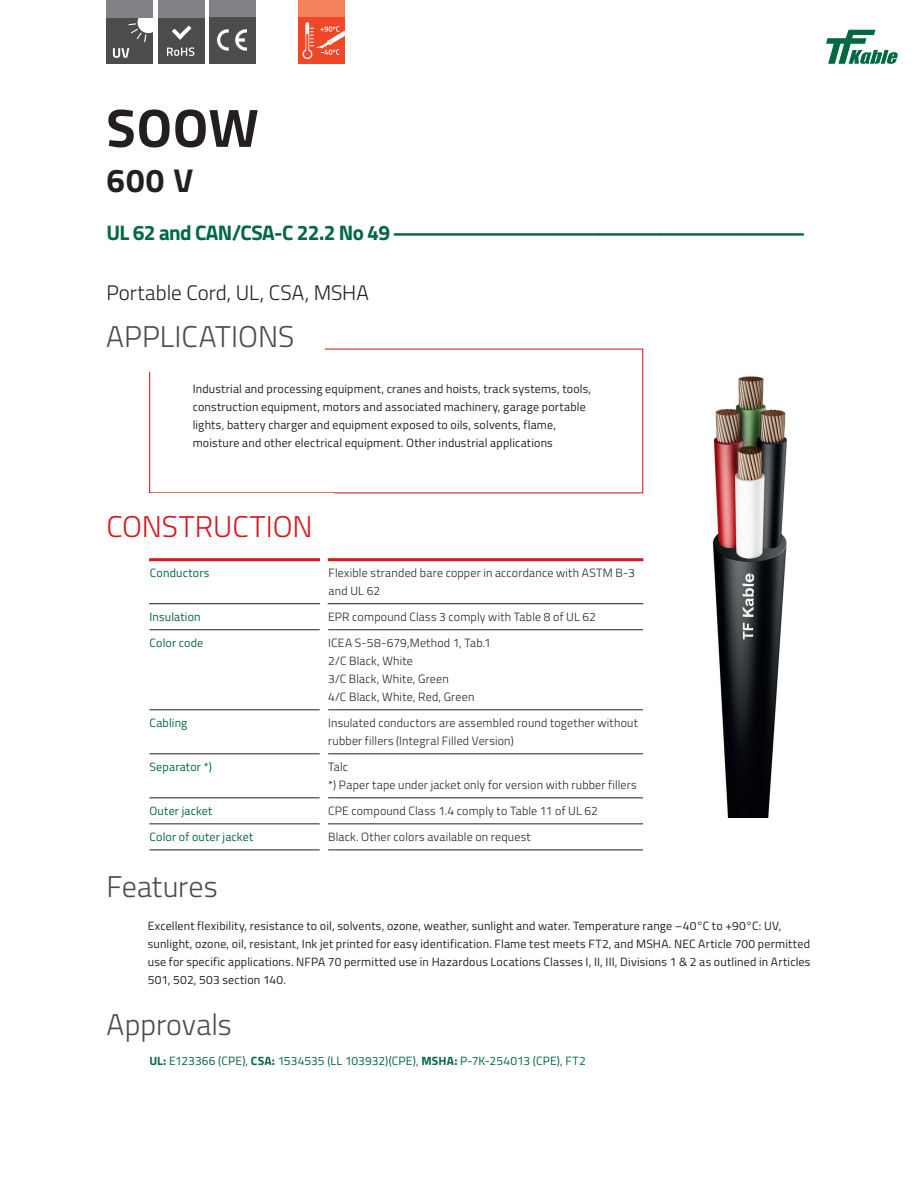
<style>
.page{position:relative;width:919px;height:1191px;background:#fff}
.page>*{position:absolute;margin:0;border:0;box-sizing:border-box;transform-origin:0 0}
.txt_podstawowy{font:700 54px "Titillium";color:#231f20}
.txt_podstawowy-2{font:700 33px "Titillium";color:#231f20}
.tabela_nagłówek_wyje{font:300 30px "Titillium";color:#4b4c4d}
.tabela_nagłówek_wyje-2{font:300 30px "Titillium";color:#d7171f}
.karta_świadectwa_bla{font:700 21px "Titillium";letter-spacing:-.03em;color:#006842}
.txt_podstawowy-3{font:300 21px "Titillium";letter-spacing:-.005em;color:#231f20}
.tel_podstawowy{font:300 12px/18px "Titillium";letter-spacing:.015em;color:#231f20}
.tel_podstawowy_9pt{font:12px/18px "Titillium";letter-spacing:.015em;color:#231f20}
.tel_podstawowy-2{font:12px/18px "Titillium";letter-spacing:.015em;color:#231f20}
.tel_podstawowy-3{font:12px "Titillium";letter-spacing:.015em;color:#006842}
.tel_podstawowy_naglo{font:12px "Titillium";letter-spacing:.015em;color:#006842}
.s1{font-weight:700}
</style>
<div class="page">
<svg style="left:826px;top:30px;width:71px;height:34px"></svg>
<div style="left:298px;top:0;width:47px;height:22px;background:#f4815a"></div>
<div style="left:298px;top:17px;width:47px;height:47px;background:#ef4828"></div>
<svg style="left:302px;top:22px;width:43px;height:37px"></svg>
<div style="left:209px;top:0;width:46px;height:22px;background:#808285"></div>
<div style="left:209px;top:17px;width:46px;height:47px;background:#4b4c4d"></div>
<svg style="left:217px;top:29px;width:12px;height:22px"></svg>
<svg style="left:235px;top:29px;width:12px;height:22px"></svg>
<div style="left:158px;top:17px;width:46px;height:47px;background:#4b4c4d"></div>
<svg style="left:167px;top:47px;width:27px;height:9px"></svg>
<svg style="left:172px;top:26px;width:19px;height:14px"></svg>
<div style="left:158px;top:0;width:46px;height:17px;background:#808285"></div>
<div style="left:106px;top:17px;width:47px;height:47px;background:#4b4c4d"></div>
<svg style="left:113px;top:17px;width:40px;height:41px"></svg>
<div style="left:106px;top:0;width:47px;height:17px;background:#808285"></div>
<svg style="left:320px;top:560px;width:322px;height:44px"></svg>
<hr style="left:328px;top:561px;width:1px;height:42px;background:#fff">
<hr style="left:149px;top:603px;width:171px;height:1px;background:#231f20">
<hr style="left:328px;top:603px;width:315px;height:1px;background:#231f20">
<hr style="left:149px;top:629px;width:170px;height:1px;background:#231f20">
<hr style="left:328px;top:629px;width:315px;height:1px;background:#231f20">
<hr style="left:149px;top:558px;width:171px;height:3px;background:#d7171f">
<hr style="left:328px;top:558px;width:315px;height:3px;background:#d7171f">
<hr style="left:149px;top:709px;width:170px;height:1px;background:#231f20">
<hr style="left:328px;top:709px;width:315px;height:1px;background:#231f20">
<hr style="left:149px;top:753px;width:170px;height:1px;background:#231f20">
<hr style="left:328px;top:753px;width:315px;height:1px;background:#231f20">
<hr style="left:149px;top:797px;width:170px;height:1px;background:#231f20">
<hr style="left:328px;top:797px;width:315px;height:1px;background:#231f20">
<hr style="left:149px;top:823px;width:170px;height:1px;background:#231f20">
<hr style="left:328px;top:823px;width:315px;height:1px;background:#231f20">
<hr style="left:149px;top:849px;width:170px;height:1px;background:#231f20">
<hr style="left:328px;top:849px;width:315px;height:1px;background:#231f20">
<img style="left:712px;top:376px;width:75px;height:441px">
<p class="txt_podstawowy" style="left:106px;top:87px;width:154px">SOOW</p>
<p class="txt_podstawowy-2" style="left:106px;top:155px;width:88px">600 V</p>
<p class="karta_świadectwa_bla" style="left:106px;top:216px;width:700px">UL 62 and CAN/CSA-C 22.2 No 49 ————————————————————</p>
<p class="txt_podstawowy-3" style="left:106px;top:277px;width:264px">Portable Cord, UL, CSA, MSHA</p>
<p class="tabela_nagłówek_wyje" style="left:106px;top:315px;width:189px">APPLICATIONS</p>
<p class="tel_podstawowy-2" style="left:193px;top:379px;width:400px">Industrial and processing equipment, cranes and hoists, track systems, tools, construction equipment, motors and associated machinery, garage portable lights, battery charger and equipment exposed to oils, solvents, flame, moisture and other electrical equipment. Other industrial applications</p>
<p class="tabela_nagłówek_wyje-2" style="left:106px;top:504px;width:208px">CONSTRUCTION</p>
<p class="tel_podstawowy_naglo" style="left:150px;top:564px;width:61px">Conductors</p>
<p class="tel_podstawowy" style="left:328px;top:563px;width:308px">Flexible stranded bare copper in accordance with ASTM B-3 and UL 62</p>
<p class="tel_podstawowy-3" style="left:149px;top:608px;width:53px">Insulation</p>
<p class="tel_podstawowy" style="left:328px;top:607px;width:269px">EPR compound Class 3 comply with Table 8 of UL 62</p>
<p class="tel_podstawowy-3" style="left:149px;top:634px;width:55px">Color code</p>
<p class="tel_podstawowy" style="left:328px;top:633px;width:164px">ICEA S-58-679,Method 1, Tab.1</p>
<p class="tel_podstawowy" style="left:328px;top:651px;width:86px">2/C Black, White</p>
<p class="tel_podstawowy" style="left:328px;top:669px;width:122px">3/C Black, White, Green</p>
<p class="tel_podstawowy" style="left:328px;top:687px;width:148px">4/C Black, White, Red, Green</p>
<p class="tel_podstawowy-3" style="left:149px;top:714px;width:39px">Cabling</p>
<p class="tel_podstawowy" style="left:328px;top:713px;width:311px">Insulated conductors are assembled round together without rubber fillers (Integral Filled Version)</p>
<p class="tel_podstawowy-3" style="left:149px;top:758px;width:64px">Separator *)</p>
<p class="tel_podstawowy" style="left:328px;top:757px;width:21px">Talc</p>
<p class="tel_podstawowy" style="left:328px;top:775px;width:310px">*) Paper tape under jacket only for version with rubber fillers</p>
<p class="tel_podstawowy-3" style="left:149px;top:802px;width:64px">Outer jacket</p>
<p class="tel_podstawowy" style="left:328px;top:801px;width:271px">CPE compound Class 1.4 comply to Table 11 of UL 62</p>
<p class="tel_podstawowy-3" style="left:149px;top:828px;width:105px">Color of outer jacket</p>
<p class="tel_podstawowy" style="left:328px;top:827px;width:204px">Black. Other colors available on request</p>
<p class="tabela_nagłówek_wyje" style="left:106px;top:864px;width:113px">Features</p>
<p class="tel_podstawowy_9pt" style="left:148px;top:916px;width:664px">Excellent flexibility, resistance to oil, solvents, ozone, weather, sunlight and water. Temperature range –40°C to +90°C: UV, sunlight, ozone, oil, resistant, Ink jet printed for easy identification. Flame test meets FT2, and MSHA. NEC Article 700 permitted use for specific applications. NFPA 70 permitted use in Hazardous Locations Classes I, II, III, Divisions 1 &amp; 2 as outlined in Articles 501, 502, 503 section 140.</p>
<p class="tabela_nagłówek_wyje" style="left:107px;top:1003px;width:127px">Approvals</p>
<p class="tel_podstawowy-3" style="left:149px;top:1052px;width:438px"><span class="s1">UL:</span> E123366 (CPE), <span class="s1">CSA:</span> 1534535 (LL 103932)(CPE), <span class="s1">MSHA:</span> P-7K-254013 (CPE), FT2</p>
</div>
